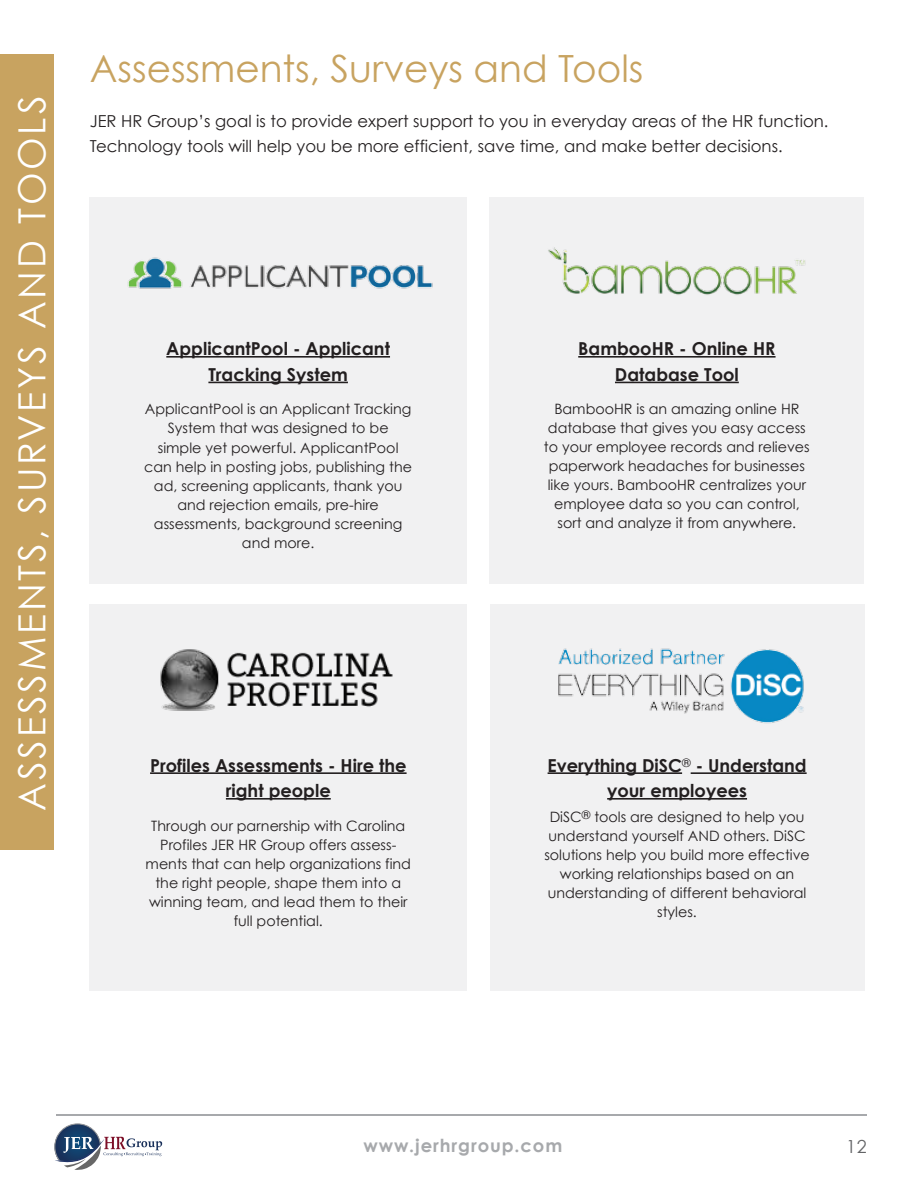
<style>
.page{position:relative;width:918px;height:1188px;background:#fff}
.page>*{position:absolute;margin:0;border:0;box-sizing:border-box;transform-origin:0 0}
.t1{font:37.5px "Century Gothic";letter-spacing:.075em;color:#fff}
.t2{font:37.5px "Century Gothic";color:#c8a360}
.t3{font:700 18px "Century Gothic";letter-spacing:.05em;color:#a7a9ac}
.t4{font:18px "Century Gothic";color:#636466}
.t5{font:700 17.85px/25.7px "Century Gothic";color:#231f20;text-align:center}
.t6{font:16.5px/25.5px "Century Gothic";color:#231f20}
.t7{font:14.25px/19px "Century Gothic";color:#231f20;text-align:center}
</style>
<div class="page">
<hr style="left:56px;top:1115px;width:810px;height:1px;background:#a7a9ac">
<svg style="left:54px;top:1123px;width:108px;height:47px"></svg>
<div style="left:0;top:54px;width:54px;height:796px;background:#c8a360"></div>
<div style="left:90px;top:197px;width:377px;height:387px;background:#f1f1f2"></div>
<hr style="left:166px;top:356px;width:224px;height:2px;background:#231f20">
<hr style="left:208px;top:382px;width:140px;height:1px;background:#231f20">
<div style="left:90px;top:604px;width:377px;height:387px;background:#f1f1f2"></div>
<hr style="left:150px;top:772px;width:257px;height:2px;background:#231f20">
<hr style="left:226px;top:798px;width:105px;height:2px;background:#231f20">
<div style="left:490px;top:604px;width:374px;height:387px;background:#f1f1f2"></div>
<hr style="left:548px;top:772px;width:134px;height:2px;background:#231f20">
<hr style="left:691px;top:772px;width:116px;height:2px;background:#231f20">
<hr style="left:607px;top:798px;width:140px;height:2px;background:#231f20">
<div style="left:490px;top:197px;width:374px;height:387px;background:#f1f1f2"></div>
<hr style="left:578px;top:356px;width:198px;height:2px;background:#231f20">
<hr style="left:615px;top:382px;width:124px;height:1px;background:#231f20">
<img style="left:128px;top:257px;width:305px;height:32px">
<img style="left:548px;top:247px;width:258px;height:48px">
<img style="left:160px;top:649px;width:233px;height:62px">
<img style="left:558px;top:648px;width:246px;height:76px">
<h1 class="t1" style="left:9px;top:811px;width:717px;rotate:-90deg">ASSESSMENTS, SURVEYS AND TOOLS</h1>
<h1 class="t2" style="left:90px;top:45px;width:555px">Assessments, Surveys and Tools</h1>
<p class="t6" style="left:90px;top:108px;width:740px">JER HR Group’s goal is to provide expert support to you in everyday areas of the HR function.<br>Technology tools will help you be more efficient, save time, and make better decisions.</p>
<p class="t5" style="left:166px;top:335px;width:225px">ApplicantPool - Applicant<br>Tracking System</p>
<p class="t7" style="left:144px;top:400px;width:269px">ApplicantPool is an Applicant Tracking<br>System that was designed to be simple yet powerful. ApplicantPool can help in posting jobs, publishing the ad, screening applicants, thank you and rejection emails, pre-hire assessments, background screening and more.</p>
<p class="t5" style="left:150px;top:751px;width:258px">Profiles Assessments - Hire the right people</p>
<p class="t7" style="left:146px;top:816px;width:267px">Through our parnership with Carolina Profiles JER HR Group offers assess&shy;ments that can help organizations find the right people, shape them into a winning team, and lead them to their full potential.</p>
<p class="t5" style="left:578px;top:335px;width:199px">BambooHR - Online HR<br>Database Tool</p>
<p class="t7" style="left:544px;top:399px;width:267px">BambooHR is an amazing online HR database that gives you easy access to your employee records and relieves paperwork headaches for businesses like yours. BambooHR centralizes your employee data so you can control, sort and analyze it from anywhere.</p>
<p class="t5" style="left:548px;top:751px;width:261px">Everything DiSC<sup>®</sup> - Understand your employees</p>
<p class="t7" style="left:544px;top:807px;width:267px">DiSC<sup>®</sup> tools are designed to help you understand yourself AND others. DiSC solutions help you build more effective working relationships based on an understanding of different behavioral styles.</p>
<p class="t3" style="left:363px;top:1132px;width:200px">www.jerhrgroup.com</p>
<p class="t4" style="left:846px;top:1136px;width:22px">12</p>
</div>
